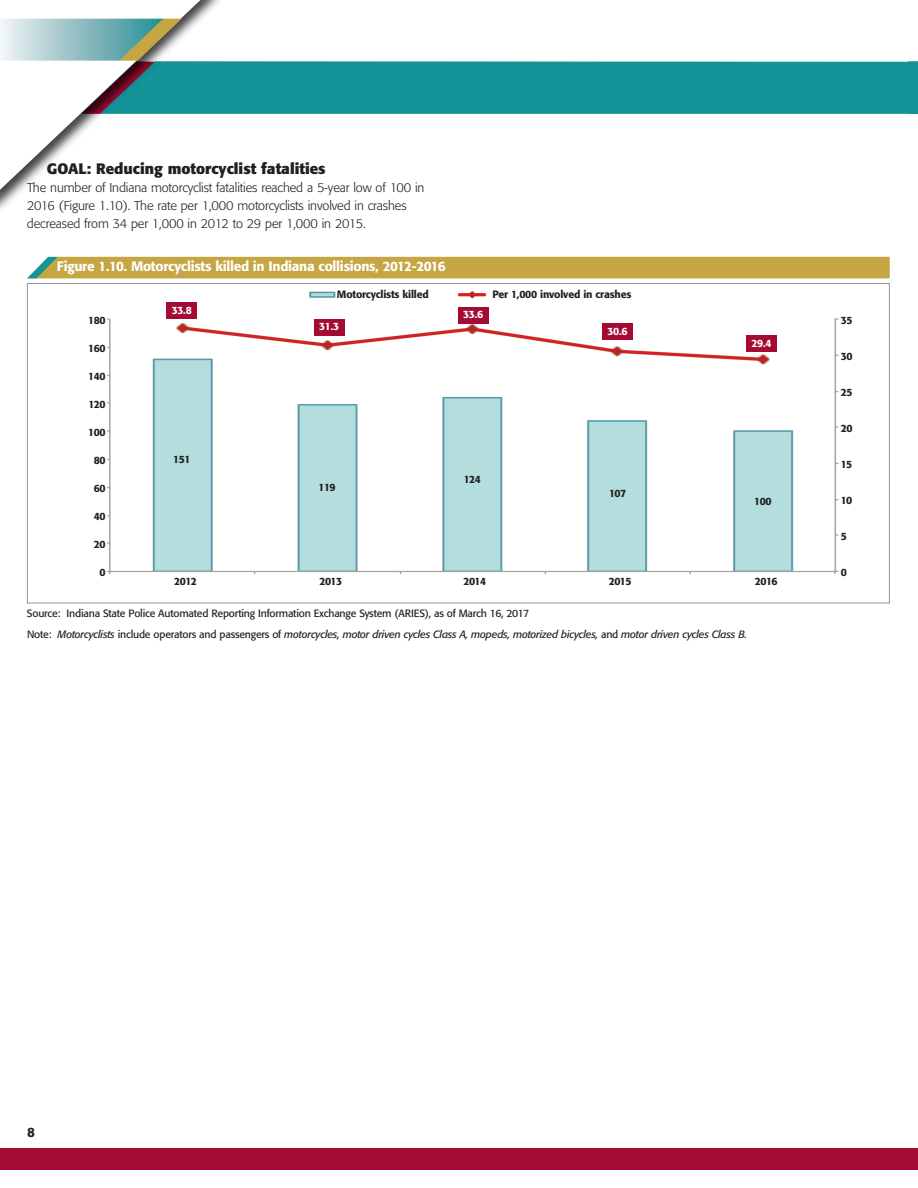
<style>
.page{position:relative;width:918px;height:1188px;background:#fff}
.page>*{position:absolute;margin:0;border:0;box-sizing:border-box;transform-origin:0 0}
.t1{font:700 15px "Formata";color:#231f20}
.t2{font:500 13.5px "Formata";letter-spacing:-.02em;color:#fff}
.t3{font:500 13.5px "Formata";color:#231f20}
.t4{font:300 12.75px/18px "Formata";letter-spacing:-.01em;color:#231f20}
.t5{font:10.5px/21px "Formata";letter-spacing:-.02em;color:#231f20}
.t6{font:500 10.5px "Formata";letter-spacing:-.02em;color:#231f20}
.t7{font:500 10.5px "Formata";letter-spacing:-.04em;color:#fff}
.s1{font-style:italic}
</style>
<div class="page">
<svg style="left:0;top:0;width:918px;height:202px"></svg>
<div style="left:0;top:1148px;width:918px;height:22px;background:#a30a34"></div>
<div style="left:27px;top:257px;width:863px;height:21px;background:#c6a543"></div>
<img style="left:107px;top:291px;width:732px;height:283px">
<div style="left:167px;top:303px;width:30px;height:16px;background:#a30a34"></div>
<div style="left:314px;top:319px;width:30px;height:17px;background:#a30a34"></div>
<div style="left:458px;top:307px;width:30px;height:17px;background:#a30a34"></div>
<div style="left:603px;top:324px;width:30px;height:16px;background:#a30a34"></div>
<div style="left:746px;top:336px;width:30px;height:16px;background:#a30a34"></div>
<h1 class="t1" style="left:47px;top:162px;width:280px">GOAL: Reducing motorcyclist fatalities</h1>
<p class="t4" style="left:27px;top:179px;width:399px">The number of Indiana motorcyclist fatalities reached a 5-year low of 100 in<br>2016 (Figure 1.10). The rate per 1,000 motorcyclists involved in crashes decreased from 34 per 1,000 in 2012 to 29 per 1,000 in 2015.</p>
<p class="t2" style="left:57px;top:261px;width:390px">Figure 1.10. Motorcyclists killed in Indiana collisions, 2012-2016</p>
<p class="t6" style="left:88px;top:315px;width:19px">180</p>
<p class="t6" style="left:88px;top:343px;width:19px">160</p>
<p class="t6" style="left:88px;top:371px;width:19px">140</p>
<p class="t6" style="left:88px;top:400px;width:19px">120</p>
<p class="t6" style="left:88px;top:428px;width:19px">100</p>
<p class="t6" style="left:94px;top:456px;width:14px">80</p>
<p class="t6" style="left:94px;top:484px;width:14px">60</p>
<p class="t6" style="left:94px;top:512px;width:14px">40</p>
<p class="t6" style="left:94px;top:540px;width:13px">20</p>
<p class="t6" style="left:100px;top:568px;width:8px">0</p>
<p class="t7" style="left:172px;top:306px;width:22px">33.8</p>
<p class="t6" style="left:173px;top:455px;width:19px">151</p>
<p class="t6" style="left:337px;top:290px;width:93px">Motorcyclists killed</p>
<p class="t6" style="left:493px;top:290px;width:140px">Per 1,000 involved in crashes</p>
<p class="t7" style="left:319px;top:322px;width:22px">31.3</p>
<p class="t6" style="left:319px;top:483px;width:19px">119</p>
<p class="t7" style="left:463px;top:310px;width:22px">33.6</p>
<p class="t6" style="left:464px;top:475px;width:19px">124</p>
<p class="t7" style="left:608px;top:327px;width:22px">30.6</p>
<p class="t6" style="left:609px;top:489px;width:19px">107</p>
<p class="t7" style="left:751px;top:339px;width:22px">29.4</p>
<p class="t6" style="left:754px;top:497px;width:19px">100</p>
<p class="t6" style="left:174px;top:576px;width:24px">2012</p>
<p class="t6" style="left:319px;top:576px;width:24px">2013</p>
<p class="t6" style="left:463px;top:576px;width:24px">2014</p>
<p class="t6" style="left:609px;top:576px;width:24px">2015</p>
<p class="t6" style="left:755px;top:576px;width:24px">2016</p>
<p class="t5" style="left:27px;top:604px;width:722px">Source: Indiana State Police Automated Reporting Information Exchange System (ARIES), as of March 16, 2017<br>Note: <span class="s1">Motorcyclists</span> include operators and passengers of <span class="s1">motorcycles, motor driven cycles Class A, mopeds, motorized bicycles,</span> and <span class="s1">motor driven cycles Class B.</span></p>
<p class="t6" style="left:841px;top:315px;width:13px">35</p>
<p class="t6" style="left:841px;top:351px;width:13px">30</p>
<p class="t6" style="left:841px;top:387px;width:13px">25</p>
<p class="t6" style="left:841px;top:423px;width:13px">20</p>
<p class="t6" style="left:841px;top:459px;width:13px">15</p>
<p class="t6" style="left:841px;top:495px;width:13px">10</p>
<p class="t6" style="left:841px;top:531px;width:8px">5</p>
<p class="t6" style="left:841px;top:567px;width:8px">0</p>
<p class="t3" style="left:27px;top:1127px;width:9px">8</p>
</div>
